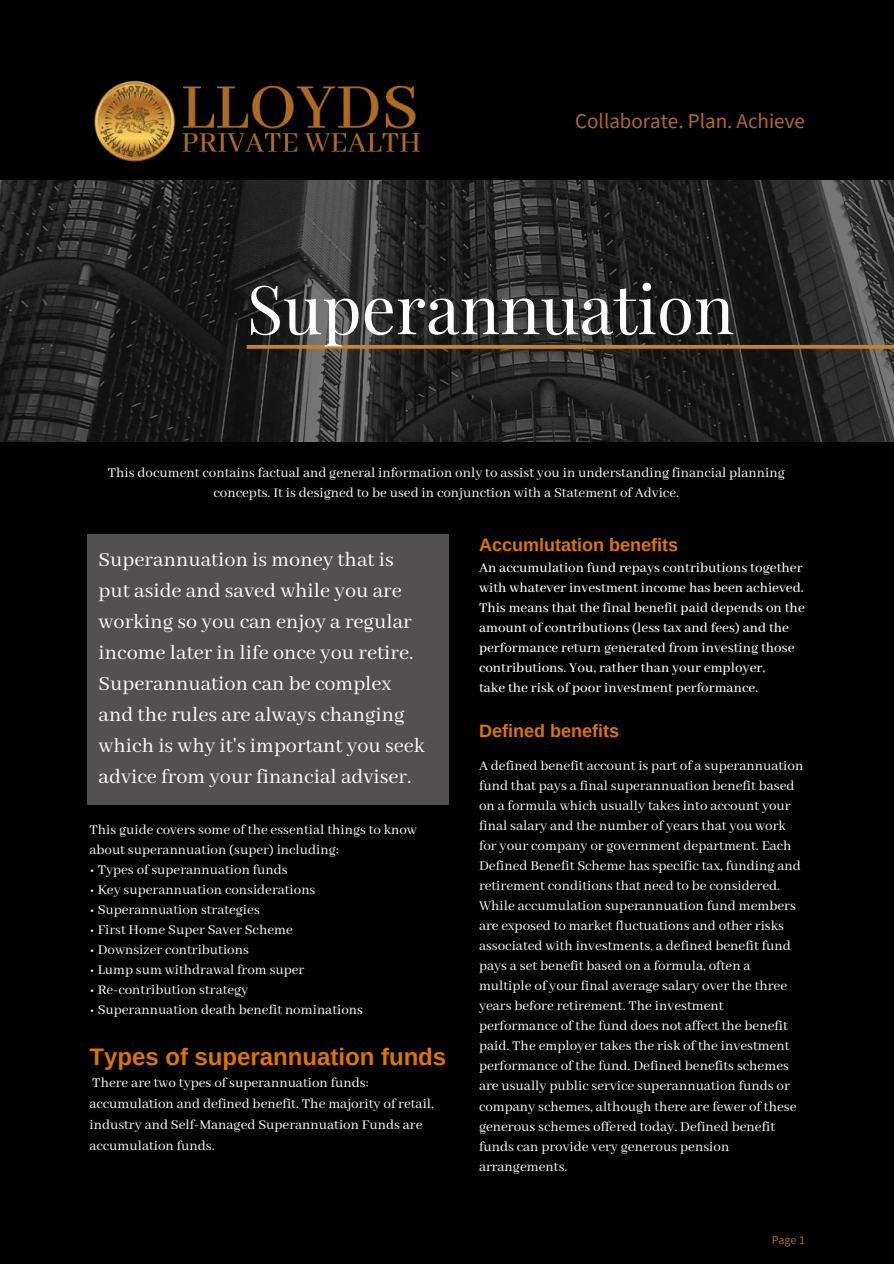
<style>
.page{position:relative;width:894px;height:1264px;background:#fff}
.page>*{position:absolute;margin:0;border:0;box-sizing:border-box;transform-origin:0 0}
.t1{font:67.5px "Playfair Display";color:#fff}
.t2{font:700 24px "Arimo";color:#dd7500}
.t3{font:22.2px/30.9px "Abhaya Libre";color:#fff}
.t4{font:21px "Source Sans Pro";color:#af6c28}
.t5{font:700 18px "Arimo";color:#dd7500}
.t6{font:15px/20px "Abhaya Libre";color:#fff}
.t7{font:500 15px/20px "Abhaya Libre";color:#fff}
.t8{font:12px "Source Sans Pro";color:#af6c28}
</style>
<div class="page">
<div style="left:0;top:0;width:893px;height:1263px;background:#000"></div>
<img style="left:0;top:180px;width:893px;height:261px">
<img style="left:94px;top:80px;width:326px;height:82px">
<svg style="left:246px;top:345px;width:647px;height:4px;background:#bd7b2c"></svg>
<div style="left:88px;top:534px;width:361px;height:270px;background:#525050"></div>
<h3 class="t4" style="left:575px;top:107px;width:231px">Collaborate. Plan. Achieve</h3>
<h1 class="t1" style="left:246px;top:261px;width:489px">Superannuation</h1>
<p class="t6" style="left:108px;top:463px;width:678px;text-align:center">This document contains factual and general information only to assist you in understanding financial planning concepts. It is designed to be used in conjunction with a Statement of Advice.</p>
<p class="t3" style="left:99px;top:545px;width:327px">Superannuation is money that is put aside and saved while you are working so you can enjoy a regular income later in life once you retire.<br>Superannuation can be complex and the rules are always changing which is why it's important you seek advice from your financial adviser.</p>
<p class="t6" style="left:89px;top:820px;width:329px">This guide covers some of the essential things to know about superannuation (super) including:</p>
<p class="t6" style="left:89px;top:860px;width:200px">• Types of superannuation funds</p>
<p class="t6" style="left:89px;top:880px;width:227px">• Key superannuation considerations</p>
<p class="t6" style="left:89px;top:900px;width:172px">• Superannuation strategies</p>
<p class="t6" style="left:89px;top:920px;width:205px">• First Home Super Saver Scheme</p>
<p class="t6" style="left:89px;top:940px;width:161px">• Downsizer contributions</p>
<p class="t6" style="left:89px;top:960px;width:216px">• Lump sum withdrawal from super</p>
<p class="t6" style="left:89px;top:980px;width:160px">• Re-contribution strategy</p>
<p class="t6" style="left:89px;top:1000px;width:275px">• Superannuation death benefit nominations</p>
<h2 class="t2" style="left:89px;top:1043px;width:358px">Types of superannuation funds</h2>
<p class="t6" style="left:89px;top:1072px;width:346px;line-height:21px">There are two types of superannuation funds: accumulation and defined benefit. The majority of retail, industry and Self-Managed Superannuation Funds are accumulation funds.</p>
<p class="t5" style="left:479px;top:534px;width:201px">Accumlutation benefits</p>
<p class="t7" style="left:479px;top:558px;width:327px">An accumulation fund repays contributions together with whatever investment income has been achieved.<br>This means that the final benefit paid depends on the amount of contributions (less tax and fees) and the performance return generated from investing those contributions. You, rather than your employer,<br>take the risk of poor investment performance.</p>
<p class="t5" style="left:479px;top:720px;width:142px">Defined benefits</p>
<p class="t6" style="left:479px;top:756px;width:326px">A defined benefit account is part of a superannuation fund that pays a final superannuation benefit based on a formula which usually takes into account your final salary and the number of years that you work for your company or government department. Each Defined Benefit Scheme has specific tax, funding and retirement conditions that need to be considered.<br>While accumulation superannuation fund members are exposed to market fluctuations and other risks associated with investments, a defined benefit fund pays a set benefit based on a formula, often a multiple of your final average salary over the three years before retirement. The investment performance of the fund does not affect the benefit paid. The employer takes the risk of the investment performance of the fund. Defined benefits schemes are usually public service superannuation funds or company schemes, although there are fewer of these generous schemes offered today. Defined benefit funds can provide very generous pension arrangements.</p>
<p class="t8" style="left:771px;top:1232px;width:35px">Page 1</p>
</div>
